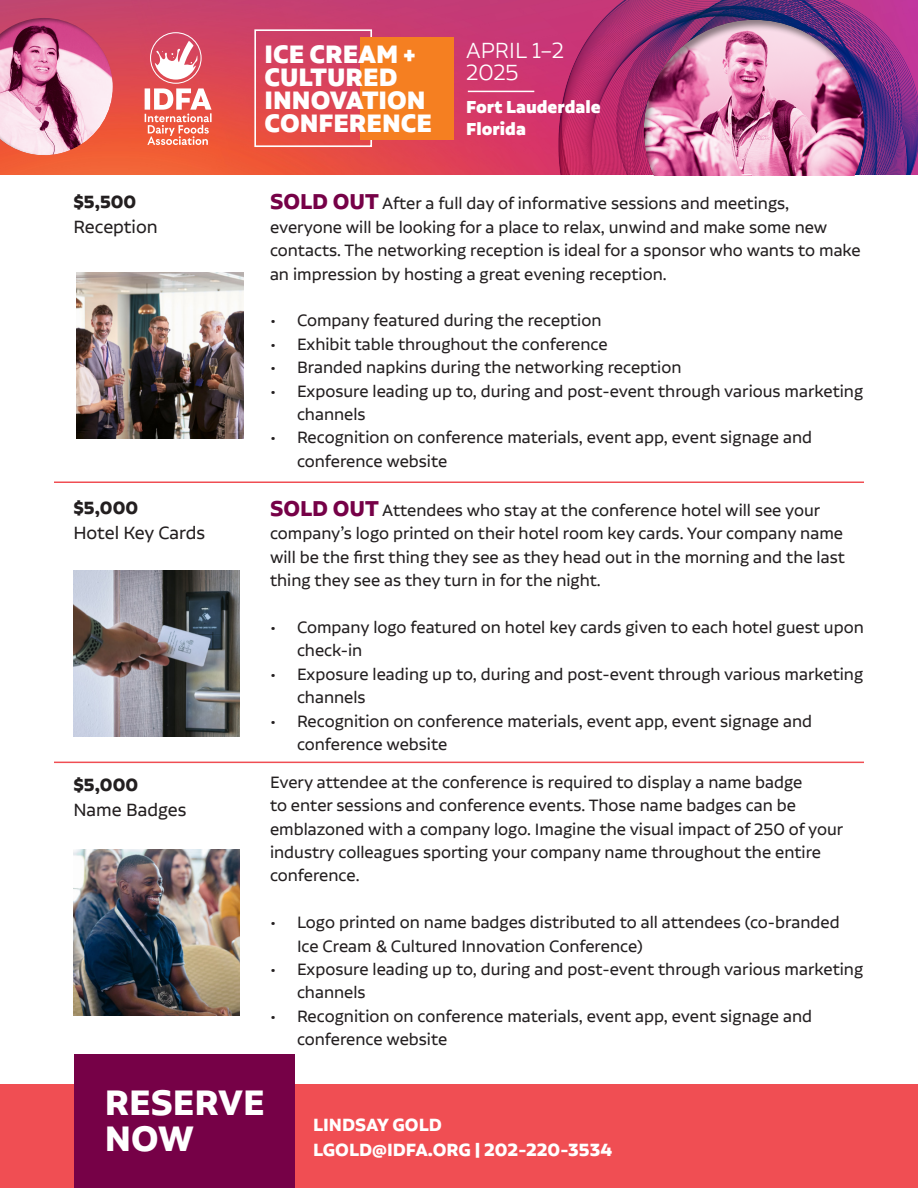
<style>
.page{position:relative;width:918px;height:1188px;background:#fff}
.page>*{position:absolute;margin:0;border:0;box-sizing:border-box;transform-origin:0 0}
.t1{font:700 42px "Aalto Sans Pro";color:#fff}
.t2{font:900 29.85px/23px "Aalto Sans Pro";color:#fff}
.t3{font:300 25.95px/21.6px "Aalto Sans Pro";color:#fff}
.t4{font:700 21px "Aalto Sans Pro";color:#fff}
.t5{font:21px "Aalto Sans Pro";color:#231f20}
.t6{font:700 21px "Aalto Sans Pro";color:#231f20}
.t7{font:900 20.55px/21.6px "Aalto Sans Pro";color:#fff}
.t8{font:19.5px/23.4px "Aalto Sans Pro";color:#231f20}
.s1{font-weight:700;font-size:25.5px;color:#760147}
</style>
<div class="page">
<div style="left:0;top:1084px;width:918px;height:104px;background:#f04e53"></div>
<div style="left:75px;top:1054px;width:220px;height:134px;background:#760147"></div>
<hr style="left:54px;top:482px;width:810px;height:1px;background:#f04e53">
<hr style="left:54px;top:762px;width:810px;height:1px;background:#f04e53">
<img style="left:73px;top:571px;width:167px;height:166px">
<img style="left:77px;top:273px;width:166px;height:166px">
<img style="left:74px;top:849px;width:166px;height:166px">
<img style="left:136px;top:0;width:367px;height:174px">
<svg style="left:145px;top:32px;width:67px;height:113px"></svg>
<div style="left:254px;top:29px;width:118px;height:118px;border:2px solid #fff"></div>
<div style="left:360px;top:37px;width:94px;height:102px;background:#f57f21"></div>
<svg style="left:0;top:0;width:136px;height:175px"></svg>
<hr style="left:468px;top:91px;width:66px;height:1px;background:#fff">
<img style="left:503px;top:0;width:415px;height:175px">
<div style="left:643px;top:18px;width:222px;height:223px;background:#231f20;opacity:.5"></div>
<div style="left:514px;top:176px;width:404px;height:74px;background:#fff"></div>
<p class="t2" style="left:265px;top:43px;width:152px">ICE CREAM +<br>CULTURED</p>
<p class="t2" style="left:265px;top:89px;width:169px">INNOVATION<br>CONFERENCE</p>
<p class="t3" style="left:466px;top:40px;width:99px">APRIL 1–2<br>2025</p>
<p class="t7" style="left:466px;top:97px;width:136px">Fort Lauderdale<br>Florida</p>
<p class="t6" style="left:73px;top:189px;width:64px">$5,500</p>
<p class="t5" style="left:73px;top:216px;width:86px">Reception</p>
<p class="t8" style="left:270px;top:192px;width:592px"><span class="s1">SOLD OUT</span> After a full day of informative sessions and meetings, everyone will be looking for a place to relax, unwind and make some new contacts. The networking reception is ideal for a sponsor who wants to make an impression by hosting a great evening reception.</p>
<p class="t8" style="left:270px;top:309px;width:333px">• Company featured during the reception</p>
<p class="t8" style="left:270px;top:332px;width:339px">• Exhibit table throughout the conference</p>
<p class="t8" style="left:270px;top:356px;width:413px">• Branded napkins during the networking reception</p>
<p class="t8" style="left:297px;top:379px;width:568px;text-indent:-27px">• Exposure leading up to, during and post-event through various marketing channels</p>
<p class="t8" style="left:297px;top:426px;width:517px;text-indent:-27px">• Recognition on conference materials, event app, event signage and conference website</p>
<p class="t6" style="left:73px;top:496px;width:66px">$5,000</p>
<p class="t5" style="left:73px;top:522px;width:133px">Hotel Key Cards</p>
<p class="t8" style="left:270px;top:498px;width:576px"><span class="s1">SOLD OUT</span> Attendees who stay at the conference hotel will see your company’s logo printed on their hotel room key cards. Your company name will be the first thing they see as they head out in the morning and the last thing they see as they turn in for the night.</p>
<p class="t8" style="left:297px;top:615px;width:568px;text-indent:-27px">• Company logo featured on hotel key cards given to each hotel guest upon check-in</p>
<p class="t8" style="left:297px;top:662px;width:568px;text-indent:-27px">• Exposure leading up to, during and post-event through various marketing channels</p>
<p class="t8" style="left:297px;top:709px;width:517px;text-indent:-27px">• Recognition on conference materials, event app, event signage and conference website</p>
<p class="t6" style="left:73px;top:773px;width:66px">$5,000</p>
<p class="t5" style="left:73px;top:799px;width:115px">Name Badges</p>
<p class="t8" style="left:270px;top:770px;width:575px">Every attendee at the conference is required to display a name badge<br>to enter sessions and conference events. Those name badges can be emblazoned with a company logo. Imagine the visual impact of 250 of your industry colleagues sporting your company name throughout the entire conference.</p>
<p class="t8" style="left:297px;top:910px;width:544px;text-indent:-27px">• Logo printed on name badges distributed to all attendees (co-branded<br>Ice Cream &amp; Cultured Innovation Conference)</p>
<p class="t8" style="left:297px;top:957px;width:568px;text-indent:-27px">• Exposure leading up to, during and post-event through various marketing channels</p>
<p class="t8" style="left:297px;top:1004px;width:517px;text-indent:-27px">• Recognition on conference materials, event app, event signage and conference website</p>
<p class="t1" style="left:105px;top:1079px;width:161px">RESERVE</p>
<p class="t1" style="left:105px;top:1115px;width:91px">NOW</p>
<p class="t4" style="left:313px;top:1113px;width:130px">LINDSAY GOLD</p>
<p class="t4" style="left:313px;top:1138px;width:301px">LGOLD@IDFA.ORG | 202-220-3534</p>
</div>
